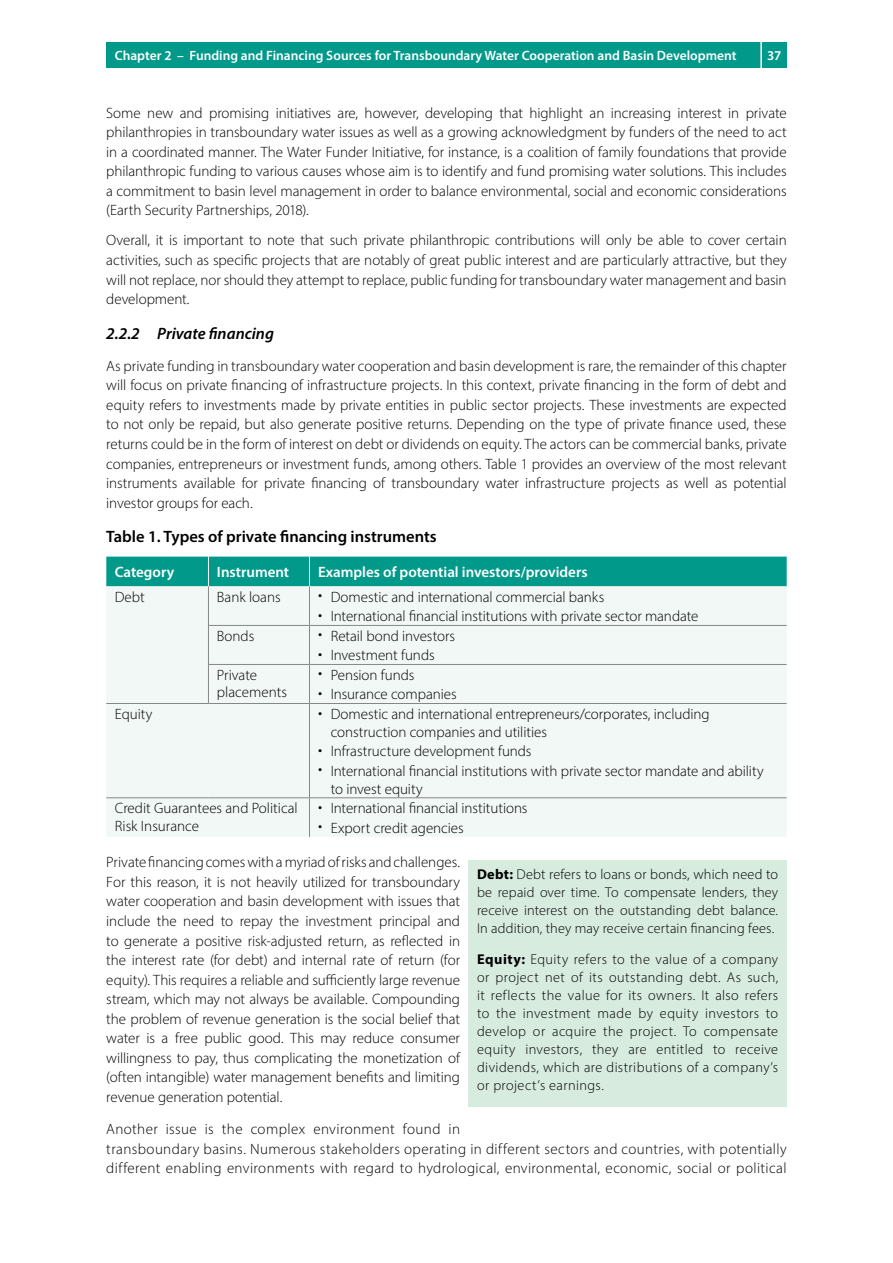
<style>
.page{position:relative;width:893px;height:1263px;background:#fff}
.page>*{position:absolute;margin:0;border:0;box-sizing:border-box;transform-origin:0 0}
.t1{font:600 16.5px "Myriad Pro";color:#000}
.t2{font:italic 600 16.5px "Myriad Pro";color:#000}
.t3{font:300 15px/19.5px "Myriad Pro";color:#000;text-align:justify}
.t4{font:300 15px/19.5px "Myriad Pro";letter-spacing:.025em;color:#000}
.t5{font:600 15px "Myriad Pro";color:#fff}
.t6{font:300 14.25px/18px "Myriad Pro";letter-spacing:.02em;color:#000;text-align:justify}
.t7{font:600 13.5px "Myriad Pro";color:#fff}
.s1{font-size:16.5px}
.s2{font-weight:700}
</style>
<div class="page">
<div style="left:762px;top:43px;width:25px;height:25px;background:#00998a"></div>
<div style="left:106px;top:43px;width:655px;height:25px;background:#00998a"></div>
<hr style="left:760px;top:36px;width:2px;height:50px;background:#fff">
<div style="left:106px;top:586px;width:681px;height:251px;background:#f2f8f5"></div>
<div style="left:106px;top:557px;width:681px;height:29px;background:#00998a"></div>
<hr style="left:208px;top:586px;width:1px;height:39px;background:#878787">
<hr style="left:309px;top:586px;width:1px;height:39px;background:#878787">
<hr style="left:208px;top:625px;width:101px;height:1px;background:#878787">
<hr style="left:208px;top:626px;width:1px;height:38px;background:#878787">
<hr style="left:309px;top:625px;width:478px;height:1px;background:#878787">
<hr style="left:309px;top:626px;width:1px;height:38px;background:#878787">
<hr style="left:208px;top:664px;width:101px;height:1px;background:#878787">
<hr style="left:208px;top:665px;width:1px;height:38px;background:#878787">
<hr style="left:309px;top:664px;width:478px;height:1px;background:#878787">
<hr style="left:309px;top:665px;width:1px;height:38px;background:#878787">
<hr style="left:106px;top:703px;width:102px;height:1px;background:#878787">
<hr style="left:208px;top:703px;width:101px;height:1px;background:#878787">
<hr style="left:309px;top:703px;width:478px;height:1px;background:#878787">
<hr style="left:309px;top:704px;width:1px;height:93px;background:#878787">
<hr style="left:106px;top:797px;width:102px;height:1px;background:#878787">
<hr style="left:208px;top:797px;width:101px;height:1px;background:#878787">
<hr style="left:309px;top:797px;width:478px;height:1px;background:#878787">
<hr style="left:309px;top:798px;width:1px;height:39px;background:#878787">
<div style="left:469px;top:860px;width:318px;height:246px;background:#d7ebdf"></div>
<p class="t7" style="left:115px;top:47px;width:623px">Chapter 2 – Funding and Financing Sources for Transboundary Water Cooperation and Basin Development</p>
<p class="t7" style="left:767px;top:47px;width:16px">37</p>
<p class="t3" style="left:106px;top:103px;width:682px">Some new and promising initiatives are, however, developing that highlight an increasing interest in private philanthropies in transboundary water issues as well as a growing acknowledgment by funders of the need to act in a coordinated manner. The Water Funder Initiative, for instance, is a coalition of family foundations that provide philanthropic funding to various causes whose aim is to identify and fund promising water solutions. This includes a commitment to basin level management in order to balance environmental, social and economic considerations (Earth Security Partnerships, 2018).</p>
<p class="t3" style="left:106px;top:231px;width:682px">Overall, it is important to note that such private philanthropic contributions will only be able to cover certain activities, such as specific projects that are notably of great public interest and are particularly attractive, but they will not replace, nor should they attempt to replace, public funding for transboundary water management and basin development.</p>
<p class="t2" style="left:106px;top:322px;width:169px">2.2.2 Private financing</p>
<p class="t3" style="left:106px;top:356px;width:682px">As private funding in transboundary water cooperation and basin development is rare, the remainder of this chapter will focus on private financing of infrastructure projects. In this context, private financing in the form of debt and equity refers to investments made by private entities in public sector projects. These investments are expected to not only be repaid, but also generate positive returns. Depending on the type of private finance used, these returns could be in the form of interest on debt or dividends on equity. The actors can be commercial banks, private companies, entrepreneurs or investment funds, among others. Table 1 provides an overview of the most relevant instruments available for private financing of transboundary water infrastructure projects as well as potential investor groups for each.</p>
<p class="t1" style="left:106px;top:526px;width:332px">Table 1. Types of private financing instruments</p>
<p class="t5" style="left:115px;top:562px;width:61px">Category</p>
<p class="t5" style="left:217px;top:562px;width:74px">Instrument</p>
<p class="t5" style="left:318px;top:562px;width:271px">Examples of potential investors/providers</p>
<p class="t3" style="left:115px;top:587px;width:31px">Debt</p>
<p class="t3" style="left:217px;top:587px;width:65px">Bank loans</p>
<p class="t3" style="left:318px;top:587px;width:288px"><span class="s1">•</span> Domestic and international commercial banks</p>
<p class="t3" style="left:318px;top:606px;width:382px"><span class="s1">•</span> International financial institutions with private sector mandate</p>
<p class="t3" style="left:217px;top:626px;width:39px">Bonds</p>
<p class="t3" style="left:318px;top:626px;width:139px"><span class="s1">•</span> Retail bond investors</p>
<p class="t3" style="left:318px;top:645px;width:118px"><span class="s1">•</span> Investment funds</p>
<p class="t3" style="left:217px;top:666px;width:72px;line-height:17.2px">Private placements</p>
<p class="t3" style="left:318px;top:665px;width:98px"><span class="s1">•</span> Pension funds</p>
<p class="t3" style="left:318px;top:684px;width:140px"><span class="s1">•</span> Insurance companies</p>
<p class="t3" style="left:115px;top:704px;width:39px">Equity</p>
<p class="t3" style="left:331px;top:705px;width:381px;line-height:18px;text-indent:-13px"><span class="s1">•</span> Domestic and international entrepreneurs/corporates, including construction companies and utilities</p>
<p class="t3" style="left:318px;top:741px;width:215px"><span class="s1">•</span> Infrastructure development funds</p>
<p class="t3" style="left:331px;top:761px;width:434px;line-height:18px;text-indent:-13px"><span class="s1">•</span> International financial institutions with private sector mandate and ability to invest equity</p>
<p class="t3" style="left:115px;top:799px;width:184px;line-height:17.2px">Credit Guarantees and Political<br>Risk Insurance</p>
<p class="t3" style="left:318px;top:798px;width:211px"><span class="s1">•</span> International financial institutions</p>
<p class="t3" style="left:318px;top:818px;width:147px"><span class="s1">•</span> Export credit agencies</p>
<p class="t3" style="left:106px;top:852px;width:355px">Private financing comes with a myriad of risks and challenges.<br>For this reason, it is not heavily utilized for transboundary water cooperation and basin development with issues that include the need to repay the investment principal and to generate a positive risk-adjusted return, as reflected in the interest rate (for debt) and internal rate of return (for equity). This requires a reliable and sufficiently large revenue stream, which may not always be available. Compounding the problem of revenue generation is the social belief that water is a free public good. This may reduce consumer willingness to pay, thus complicating the monetization of (often intangible) water management benefits and limiting revenue generation potential.</p>
<p class="t4" style="left:106px;top:1119px;width:682px">Another issue is the complex environment found in<br>transboundary basins. Numerous stakeholders operating in different sectors and countries, with potentially different enabling environments with regard to hydrological, environmental, economic, social or political</p>
<p class="t6" style="left:477px;top:865px;width:303px"><span class="s2">Debt:</span> Debt refers to loans or bonds, which need to be repaid over time. To compensate lenders, they receive interest on the outstanding debt balance.<br>In addition, they may receive certain financing fees.</p>
<p class="t6" style="left:477px;top:950px;width:303px"><span class="s2">Equity:</span> Equity refers to the value of a company or project net of its outstanding debt. As such, it reflects the value for its owners. It also refers to the investment made by equity investors to develop or acquire the project. To compensate equity investors, they are entitled to receive dividends, which are distributions of a company’s or project’s earnings.</p>
</div>
